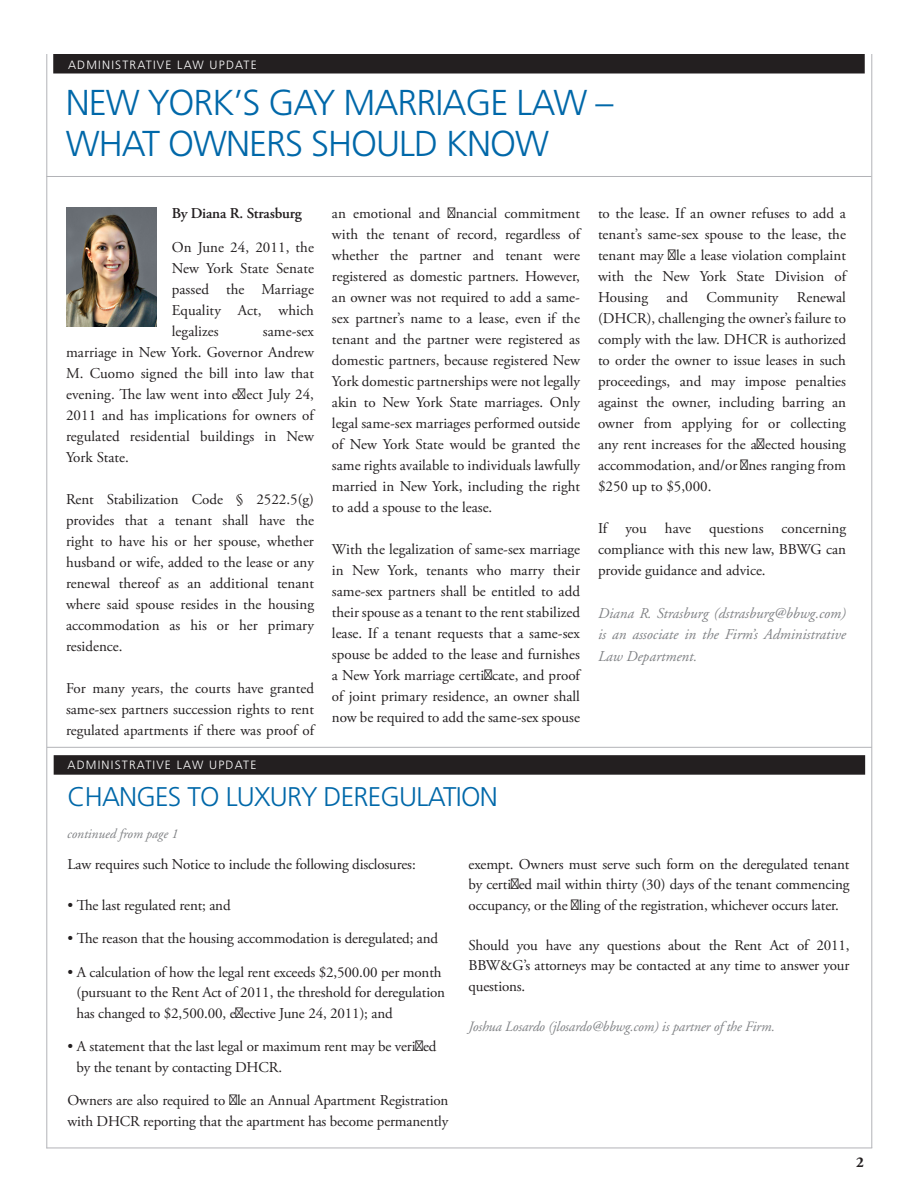
<style>
.page{position:relative;width:918px;height:1188px;background:#fff}
.page>*{position:absolute;margin:0;border:0;box-sizing:border-box;transform-origin:0 0}
.head{font:300 36px/40.5px "Frutiger";letter-spacing:-.03em;color:#0068a9}
.head-2{font:300 27px "Frutiger";letter-spacing:-.03em;color:#0068a9}
.text{font:15px/21px "Adobe Garamond Pro";letter-spacing:-.01em;color:#231f20;text-align:justify}
.text_bio{font:italic 15px/21.8px "Adobe Garamond";color:#808285;text-align:justify}
.text-2{font:600 15px "Adobe Garamond Pro";letter-spacing:-.01em;color:#231f20}
.text-3{font:700 15px "Adobe Garamond Pro";color:#231f20}
.text_bio-2{font:italic 14.25px "Adobe Garamond";letter-spacing:-.01em;color:#808285}
.text_bio-3{font:italic 13.5px "Adobe Garamond";color:#808285}
.TOC_banner{font:300 12px "Frutiger";letter-spacing:.1em;color:#fff}
</style>
<div class="page">
<div style="left:53px;top:54px;width:812px;height:20px;background:#231f20"></div>
<hr style="left:46px;top:54px;width:1px;height:1094px;background:#b2b3b7">
<hr style="left:871px;top:54px;width:1px;height:1094px;background:#b2b3b7">
<hr style="left:46px;top:1147px;width:826px;height:1px;background:#b2b3b7">
<div style="left:54px;top:755px;width:811px;height:20px;background:#231f20"></div>
<hr style="left:47px;top:747px;width:825px;height:1px;background:#b2b3b7">
<hr style="left:46px;top:176px;width:826px;height:1px;background:#b2b3b7">
<img style="left:66px;top:207px;width:91px;height:120px">
<p class="TOC_banner" style="left:68px;top:58px;width:190px">ADMINISTRATIVE LAW UPDATE</p>
<p class="head" style="left:66px;top:82px;width:549px">NEW YORK’S GAY MARRIAGE LAW –<br>WHAT OWNERS SHOULD KNOW</p>
<p class="text-2" style="left:172px;top:204px;width:132px">By Diana R. Strasburg</p>
<p class="text" style="left:172px;top:238px;width:144px">On June 24, 2011, the New York State Senate passed the Marriage Equality Act, which legalizes</p>
<p class="text" style="left:66px;top:322px;width:250px;text-indent:197px">same-sex marriage in New York. Governor Andrew M. Cuomo signed the bill into law that evening. The law went into effect July 24, 2011 and has implications for owners of regulated residential buildings in New York State.</p>
<p class="text" style="left:66px;top:490px;width:250px">Rent Stabilization Code § 2522.5(g) provides that a tenant shall have the right to have his or her spouse, whether husband or wife, added to the lease or any renewal thereof as an additional tenant where said spouse resides in the housing accommodation as his or her primary residence.</p>
<p class="text" style="left:66px;top:679px;width:250px">For many years, the courts have granted same-sex partners succession rights to rent regulated apartments if there was proof of</p>
<p class="text" style="left:332px;top:203px;width:250px">an emotional and financial commitment with the tenant of record, regardless of whether the partner and tenant were registered as domestic partners. However, an owner was not required to add a same&shy;sex partner’s name to a lease, even if the tenant and the partner were registered as domestic partners, because registered New York domestic partnerships were not legally akin to New York State marriages. Only legal same-sex marriages performed outside of New York State would be granted the same rights available to individuals lawfully married in New York, including the right to add a spouse to the lease.</p>
<p class="text" style="left:332px;top:539px;width:250px">With the legalization of same-sex marriage in New York, tenants who marry their same-sex partners shall be entitled to add their spouse as a tenant to the rent stabilized lease. If a tenant requests that a same-sex spouse be added to the lease and furnishes a New York marriage certificate, and proof of joint primary residence, an owner shall now be required to add the same-sex spouse</p>
<p class="TOC_banner" style="left:68px;top:758px;width:190px">ADMINISTRATIVE LAW UPDATE</p>
<p class="head-2" style="left:68px;top:781px;width:432px">CHANGES TO LUXURY DEREGULATION</p>
<p class="text_bio-3" style="left:67px;top:827px;width:113px">continued from page 1</p>
<p class="text" style="left:598px;top:203px;width:250px">to the lease. If an owner refuses to add a tenant’s same-sex spouse to the lease, the tenant may file a lease violation complaint with the New York State Division of Housing and Community Renewal (DHCR), challenging the owner’s failure to comply with the law. DHCR is authorized to order the owner to issue leases in such proceedings, and may impose penalties against the owner, including barring an owner from applying for or collecting any rent increases for the affected housing accommodation, and/or fines ranging from $250 up to $5,000.</p>
<p class="text" style="left:598px;top:518px;width:250px">If you have questions concerning compliance with this new law, BBWG can provide guidance and advice.</p>
<p class="text_bio" style="left:598px;top:603px;width:250px">Diana R. Strasburg (dstrasburg@bbwg.com) is an associate in the Firm’s Administrative Law Department.</p>
<p class="text" style="left:68px;top:854px;width:350px">Law requires such Notice to include the following disclosures:</p>
<p class="text" style="left:68px;top:895px;width:165px">• The last regulated rent; and</p>
<p class="text" style="left:68px;top:929px;width:372px">• The reason that the housing accommodation is deregulated; and</p>
<p class="text" style="left:76px;top:963px;width:370px;line-height:20.2px;text-align:left;text-indent:-9px">• A calculation of how the legal rent exceeds $2,500.00 per month (pursuant to the Rent Act of 2011, the threshold for deregulation has changed to $2,500.00, effective June 24, 2011); and</p>
<p class="text" style="left:76px;top:1037px;width:362px;line-height:20.2px;text-indent:-9px">• A statement that the last legal or maximum rent may be verified by the tenant by contacting DHCR.</p>
<p class="text" style="left:68px;top:1091px;width:382px;line-height:20.2px">Owners are also required to file an Annual Apartment Registration with DHCR reporting that the apartment has become permanently</p>
<p class="text" style="left:469px;top:855px;width:382px;line-height:20.2px">exempt. Owners must serve such form on the deregulated tenant by certified mail within thirty (30) days of the tenant commencing occupancy, or the filing of the registration, whichever occurs later.</p>
<p class="text" style="left:469px;top:936px;width:382px;line-height:20.2px">Should you have any questions about the Rent Act of 2011, BBW&amp;G’s attorneys may be contacted at any time to answer your questions.</p>
<p class="text_bio-2" style="left:469px;top:1019px;width:308px">Joshua Losardo (jlosardo@bbwg.com) is partner of the Firm.</p>
<p class="text-3" style="left:856px;top:1153px;width:9px">2</p>
</div>
